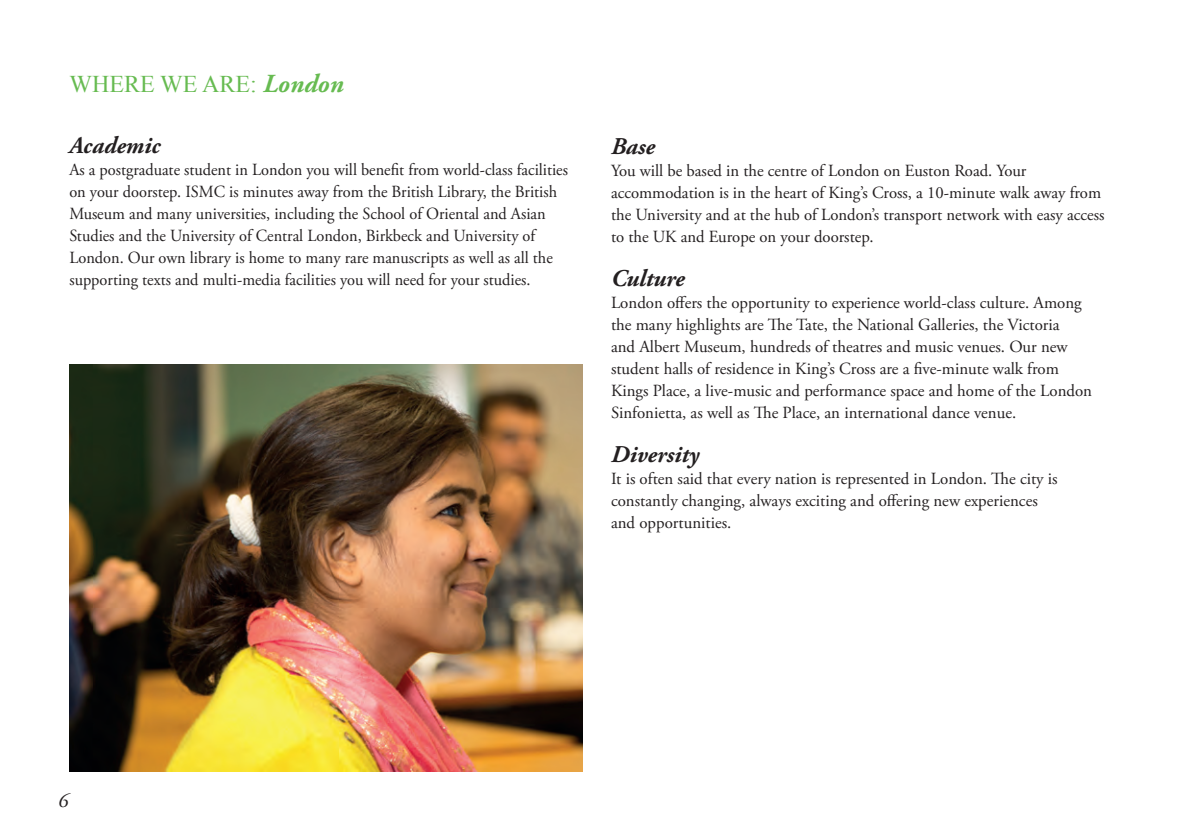
<style>
.page{position:relative;width:1192px;height:839px;background:#fff}
.page>*{position:absolute;margin:0;border:0;box-sizing:border-box;transform-origin:0 0}
.t1{font:italic 700 24px "Adobe Garamond Pro";color:#231f20}
.t2{font:24px "Times New Roman";color:#67bb51}
.t3{font:italic 20px "Adobe Garamond Pro";color:#231f20}
.t4{font:17px/22px "Adobe Garamond Pro";color:#231f20}
.t5{font:17px/22px "Adobe Garamond Pro";color:#231f20;scale:.96 1}
.s1{font-family:"Adobe Garamond Pro";font-weight:700;font-style:italic;font-size:26px}
</style>
<div class="page">
<img style="left:69px;top:364px;width:513px;height:408px">
<p class="t2" style="left:69px;top:68px;width:276px">WHERE WE ARE: <span class="s1">London</span></p>
<p class="t1" style="left:69px;top:131px;width:92px">Academic</p>
<p class="t5" style="left:69px;top:159px;width:521px">As a postgraduate student in London you will benefit from world-class facilities on your doorstep. ISMC is minutes away from the British Library, the British Museum and many universities, including the School of Oriental and Asian Studies and the University of Central London, Birkbeck and University of London. Our own library is home to many rare manuscripts as well as all the supporting texts and multi-media facilities you will need for your studies.</p>
<p class="t1" style="left:611px;top:133px;width:46px">Base</p>
<p class="t4" style="left:611px;top:160px;width:495px">You will be based in the centre of London on Euston Road. Your accommodation is in the heart of King’s Cross, a 10-minute walk away from the University and at the hub of London’s transport network with easy access to the UK and Europe on your doorstep.</p>
<p class="t1" style="left:611px;top:265px;width:75px">Culture</p>
<p class="t4" style="left:611px;top:292px;width:482px">London offers the opportunity to experience world-class culture. Among the many highlights are The Tate, the National Galleries, the Victoria<br>and Albert Museum, hundreds of theatres and music venues. Our new student halls of residence in King’s Cross are a five-minute walk from Kings Place, a live-music and performance space and home of the London Sinfonietta, as well as The Place, an international dance venue.</p>
<p class="t1" style="left:611px;top:441px;width:90px">Diversity</p>
<p class="t4" style="left:611px;top:468px;width:448px">It is often said that every nation is represented in London. The city is constantly changing, always exciting and offering new experiences and opportunities.</p>
<p class="t3" style="left:58px;top:789px;width:11px">6</p>
</div>
